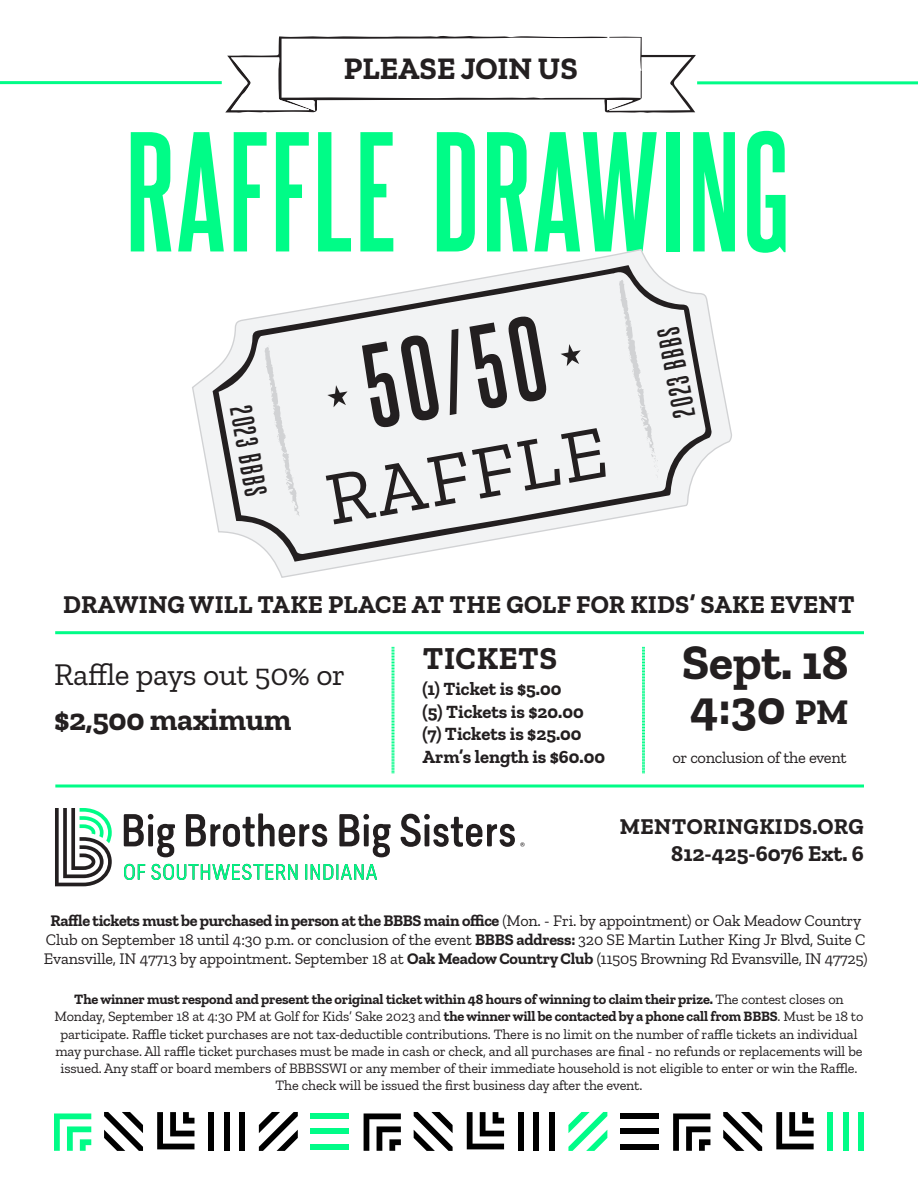
<style>
.page{position:relative;width:918px;height:1188px;background:#fff}
.page>*{position:absolute;margin:0;border:0;box-sizing:border-box;transform-origin:0 0}
.t1{font:700 145.05px "Steelfish Rg";letter-spacing:.02em;color:#00fc87}
.t2{font:700 49.5px/45px "Zilla Slab";color:#231f20}
.t3{font:700 31.8px "Zilla Slab";letter-spacing:.02em;color:#231f20}
.t4{font:31.5px/45px "Zilla Slab";letter-spacing:-.01em;color:#231f20}
.t5{font:700 31.2px "Zilla Slab";color:#231f20}
.t6{font:700 27.15px "Steelfish Rg";color:#231f20}
.t7{font:700 25.5px "Zilla Slab";letter-spacing:.01em;color:#231f20}
.t8{font:700 22.5px "Zilla Slab";letter-spacing:.01em;color:#231f20}
.t9{font:700 18.6px "Zilla Slab";color:#231f20}
.t10{font:16.5px "Zilla Slab";letter-spacing:-.02em;color:#231f20}
.t11{font:16.2px/19.4px "Zilla Slab";letter-spacing:-.01em;color:#231f20;text-align:center}
.t12{font:14.25px/17.1px "Zilla Slab";letter-spacing:-.01em;color:#231f20;text-align:center}
.s1{font-size:35.85px}
.s2{font-weight:700}
</style>
<div class="page">
<svg style="left:225px;top:36px;width:471px;height:77px"></svg>
<svg style="left:104px;top:1112px;width:39px;height:39px"></svg>
<svg style="left:54px;top:1113px;width:37px;height:38px"></svg>
<div style="left:208px;top:1112px;width:6px;height:39px;background:#000"></div>
<div style="left:224px;top:1112px;width:6px;height:39px;background:#000"></div>
<div style="left:239px;top:1112px;width:6px;height:39px;background:#000"></div>
<svg style="left:259px;top:1112px;width:39px;height:39px"></svg>
<svg style="left:414px;top:1112px;width:39px;height:39px"></svg>
<svg style="left:364px;top:1113px;width:37px;height:38px"></svg>
<svg style="left:157px;top:1112px;width:37px;height:37px"></svg>
<div style="left:311px;top:1144px;width:38px;height:5px;background:#00fc87"></div>
<div style="left:311px;top:1129px;width:38px;height:5px;background:#00fc87"></div>
<div style="left:311px;top:1113px;width:38px;height:6px;background:#00fc87"></div>
<div style="left:518px;top:1112px;width:6px;height:39px;background:#000"></div>
<div style="left:533px;top:1112px;width:6px;height:39px;background:#000"></div>
<div style="left:549px;top:1112px;width:6px;height:39px;background:#000"></div>
<svg style="left:568px;top:1112px;width:39px;height:39px"></svg>
<svg style="left:723px;top:1112px;width:39px;height:39px"></svg>
<svg style="left:673px;top:1113px;width:37px;height:38px"></svg>
<svg style="left:467px;top:1112px;width:37px;height:37px"></svg>
<div style="left:620px;top:1144px;width:39px;height:5px;background:#000"></div>
<div style="left:620px;top:1129px;width:39px;height:5px;background:#000"></div>
<div style="left:620px;top:1113px;width:39px;height:6px;background:#000"></div>
<div style="left:828px;top:1112px;width:5px;height:39px;background:#00fc87"></div>
<div style="left:843px;top:1112px;width:6px;height:39px;background:#00fc87"></div>
<div style="left:858px;top:1112px;width:6px;height:39px;background:#00fc87"></div>
<svg style="left:776px;top:1112px;width:38px;height:37px"></svg>
<svg style="left:124px;top:814px;width:51px;height:43px"></svg>
<svg style="left:186px;top:813px;width:141px;height:34px"></svg>
<svg style="left:339px;top:814px;width:52px;height:43px"></svg>
<svg style="left:400px;top:814px;width:125px;height:33px"></svg>
<svg style="left:55px;top:808px;width:57px;height:78px"></svg>
<svg style="left:124px;top:864px;width:21px;height:16px"></svg>
<svg style="left:151px;top:864px;width:147px;height:16px"></svg>
<svg style="left:305px;top:864px;width:72px;height:16px"></svg>
<hr style="left:0;top:81px;width:222px;height:3px;background:#00fc87">
<hr style="left:697px;top:81px;width:221px;height:3px;background:#00fc87">
<hr style="left:55px;top:631px;width:809px;height:3px;background:#00fc87">
<svg style="left:392px;top:647px;width:2px;height:127px"></svg>
<svg style="left:55px;top:784px;width:809px;height:4px;background:#3ffca4"></svg>
<svg style="left:192px;top:249px;width:540px;height:329px"></svg>
<svg style="left:213px;top:265px;width:499px;height:297px;fill:#f2f3f4"></svg>
<svg style="left:263px;top:346px;width:37px;height:170px"></svg>
<svg style="left:618px;top:279px;width:43px;height:206px"></svg>
<svg style="left:326px;top:452px;width:140px;height:72px"></svg>
<svg style="left:472px;top:444px;width:39px;height:55px"></svg>
<svg style="left:517px;top:428px;width:89px;height:63px"></svg>
<svg style="left:362px;top:335px;width:77px;height:93px"></svg>
<svg style="left:450px;top:329px;width:8px;height:86px"></svg>
<svg style="left:469px;top:316px;width:78px;height:93px"></svg>
<svg style="left:561px;top:344px;width:20px;height:22px"></svg>
<svg style="left:327px;top:385px;width:21px;height:22px"></svg>
<svg style="left:642px;top:647px;width:3px;height:127px"></svg>
<p class="t5" style="left:344px;top:50px;width:235px">PLEASE JOIN US</p>
<p class="t1" style="left:126px;top:88px;width:665px">RAFFLE DRAWING</p>
<p class="t6" style="left:260px;top:403px;width:92px;rotate:80deg">2023 BBBS</p>
<p class="t6" style="left:666px;top:420px;width:92px;rotate:-101deg">2023 BBBS</p>
<p class="t7" style="left:63px;top:590px;width:793px">DRAWING WILL TAKE PLACE AT THE GOLF FOR KIDS’ SAKE EVENT</p>
<p class="t2" style="left:682px;top:640px;width:168px">Sept. 18<br>4:30 <span class="s1">PM</span></p>
<p class="t3" style="left:423px;top:640px;width:136px">TICKETS</p>
<p class="t4" style="left:54px;top:653px;width:293px">Raffle pays out 50% or <span class="s2">$2,500 maximum</span></p>
<p class="t9" style="left:423px;top:678px;width:141px">(1) Ticket is $5.00</p>
<p class="t9" style="left:423px;top:701px;width:163px">(5) Tickets is $20.00</p>
<p class="t9" style="left:423px;top:724px;width:161px">(7) Tickets is $25.00</p>
<p class="t9" style="left:423px;top:746px;width:184px">Arm’s length is $60.00</p>
<p class="t10" style="left:672px;top:748px;width:176px">or conclusion of the event</p>
<p class="t8" style="left:620px;top:814px;width:246px">MENTORINGKIDS.ORG</p>
<p class="t8" style="left:671px;top:841px;width:194px">812-425-6076 Ext. 6</p>
<p class="t11" style="left:44px;top:911px;width:825px"><span class="s2">Raffle tickets must be purchased in person at the BBBS main office</span> (Mon. - Fri. by appointment) or Oak Meadow Country<br>Club on September 18 until 4:30 p.m. or conclusion of the event <span class="s2">BBBS address:</span> 320 SE Martin Luther King Jr Blvd, Suite C<br>Evansville, IN 47713 by appointment. September 18 at <span class="s2">Oak Meadow Country Club</span> (11505 Browning Rd Evansville, IN 47725)</p>
<p class="t12" style="left:55px;top:991px;width:810px"><span class="s2">The winner must respond and present the original ticket within 48 hours of winning to claim their prize.</span> The contest closes on Monday, September 18 at 4:30 PM at Golf for Kids’ Sake 2023 and <span class="s2">the winner will be contacted by a phone call from BBBS</span>. Must be 18 to participate. Raffle ticket purchases are not tax-deductible contributions. There is no limit on the number of raffle tickets an individual may purchase. All raffle ticket purchases must be made in cash or check, and all purchases are final - no refunds or replacements will be issued. Any staff or board members of BBBSSWI or any member of their immediate household is not eligible to enter or win the Raffle.<br>The check will be issued the first business day after the event.</p>
</div>
